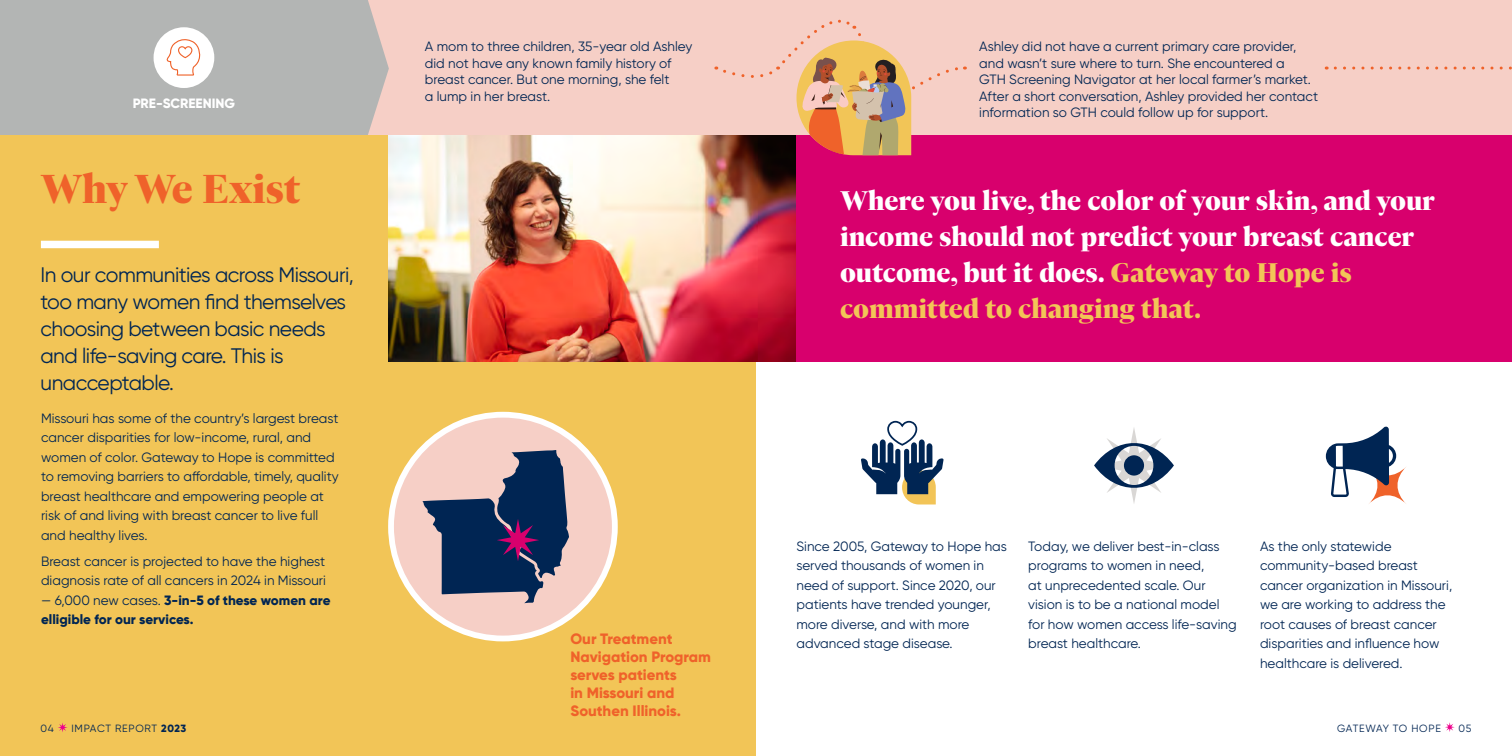
<style>
.page{position:relative;width:1512px;height:756px;background:#fff}
.page>*{position:absolute;margin:0;border:0;box-sizing:border-box;transform-origin:0 0}
.t1{font:900 45px "Gliko Modern S";color:#ef622a}
.t2{font:900 30px/36px "Gliko Modern S";color:#fff}
.t3{font:21px/27px "Gilroy";letter-spacing:-.025em;color:#002553}
.t4{font:800 15px/18px "Gilroy";color:#ef622a}
.Body_Copy{font:13.5px/19.5px "Gilroy";color:#002553}
.Body_Copy-2{font:800 13.5px/19.5px "Gilroy";color:#002553}
.Body_Copy-3{font:800 13.5px "Gilroy";color:#fff}
.t5{font:10.5px "Gilroy";letter-spacing:.06em;color:#002553}
.s1{font-weight:400}
.s2{font-weight:800}
.s3{color:#f2c557}
</style>
<div class="page">
<div style="left:0;top:0;width:756px;height:756px;background:#f2c557"></div>
<svg style="left:58px;top:723px;width:10px;height:9px"></svg>
<div style="left:368px;top:0;width:1144px;height:135px;background:#f6cfc6"></div>
<svg style="left:1445px;top:722px;width:10px;height:10px"></svg>
<div style="left:0;top:0;width:389px;height:135px;background:#b3b5b4"></div>
<div style="left:154px;top:27px;width:60px;height:61px;background:#fff;border-radius:50%"></div>
<svg style="left:165px;top:2px;width:37px;height:74px"></svg>
<svg style="left:1335px;top:67px;width:177px;height:3px"></svg>
<div style="left:41px;top:241px;width:118px;height:7px;background:#fff"></div>
<div style="left:391px;top:415px;width:224px;height:224px;background:#f6cfc6;border-radius:50%"></div>
<div style="left:388px;top:412px;width:230px;height:229px;border:6px solid #fff;border-radius:50%"></div>
<svg style="left:422px;top:450px;width:147px;height:153px"></svg>
<img style="left:389px;top:135px;width:407px;height:227px">
<div style="left:796px;top:135px;width:716px;height:227px;background:#d8006d"></div>
<svg style="left:716px;top:19px;width:249px;height:136px"></svg>
<svg style="left:861px;top:420px;width:83px;height:84px"></svg>
<svg style="left:1369px;top:467px;width:37px;height:37px"></svg>
<svg style="left:1326px;top:426px;width:70px;height:71px"></svg>
<svg style="left:1094px;top:428px;width:80px;height:75px"></svg>
<p class="Body_Copy-3" style="left:133px;top:95px;width:104px">PRE-SCREENING</p>
<p class="t1" style="left:40px;top:165px;width:261px">Why We Exist</p>
<p class="t3" style="left:40px;top:260px;width:315px">In our communities across Missouri, too many women find themselves choosing between basic needs and life-saving care. This is unacceptable.</p>
<p class="Body_Copy" style="left:41px;top:408px;width:299px">Missouri has some of the country’s largest breast cancer disparities for low-income, rural, and women of color. Gateway to Hope is committed to removing barriers to affordable, timely, quality breast healthcare and empowering people at risk of and living with breast cancer to live full and healthy lives.</p>
<p class="Body_Copy" style="left:41px;top:551px;width:286px">Breast cancer is projected to have the highest diagnosis rate of all cancers in 2024 in Missouri</p>
<p class="Body_Copy-2" style="left:41px;top:590px;width:291px"><span class="s1">— 6,000 new cases.</span> 3-in-5 of these women are elligible for our services.</p>
<p class="t5" style="left:40px;top:722px;width:15px">04</p>
<p class="t5" style="left:71px;top:722px;width:116px">IMPACT REPORT <span class="s2">2023</span></p>
<p class="Body_Copy" style="left:425px;top:38px;width:269px;line-height:16.5px">A mom to three children, 35-year old Ashley did not have any known family history of breast cancer. But one morning, she felt<br>a lump in her breast.</p>
<p class="Body_Copy" style="left:979px;top:38px;width:340px;line-height:16.5px">Ashley did not have a current primary care provider, and wasn’t sure where to turn. She encountered a<br>GTH Screening Navigator at her local farmer’s market.<br>After a short conversation, Ashley provided her contact information so GTH could follow up for support.</p>
<p class="t2" style="left:840px;top:183px;width:596px">Where you live, the color of your skin, and your income should not predict your breast cancer outcome, but it does. <span class="s3">Gateway to Hope is committed to changing that.</span></p>
<p class="t4" style="left:570px;top:629px;width:142px">Our Treatment<br>Navigation Program serves patients<br>in Missouri and<br>Southen Illinois.</p>
<p class="Body_Copy" style="left:796px;top:536px;width:212px">Since 2005, Gateway to Hope has served thousands of women in need of support. Since 2020, our patients have trended younger, more diverse, and with more advanced stage disease.</p>
<p class="Body_Copy" style="left:1028px;top:536px;width:210px">Today, we deliver best-in-class programs to women in need,<br>at unprecedented scale. Our vision is to be a national model for how women access life-saving breast healthcare.</p>
<p class="Body_Copy" style="left:1260px;top:536px;width:194px">As the only statewide community-based breast cancer organization in Missouri, we are working to address the root causes of breast cancer disparities and influence how healthcare is delivered.</p>
<p class="t5" style="left:1337px;top:722px;width:105px">GATEWAY TO HOPE</p>
<p class="t5" style="left:1459px;top:722px;width:14px">05</p>
</div>
